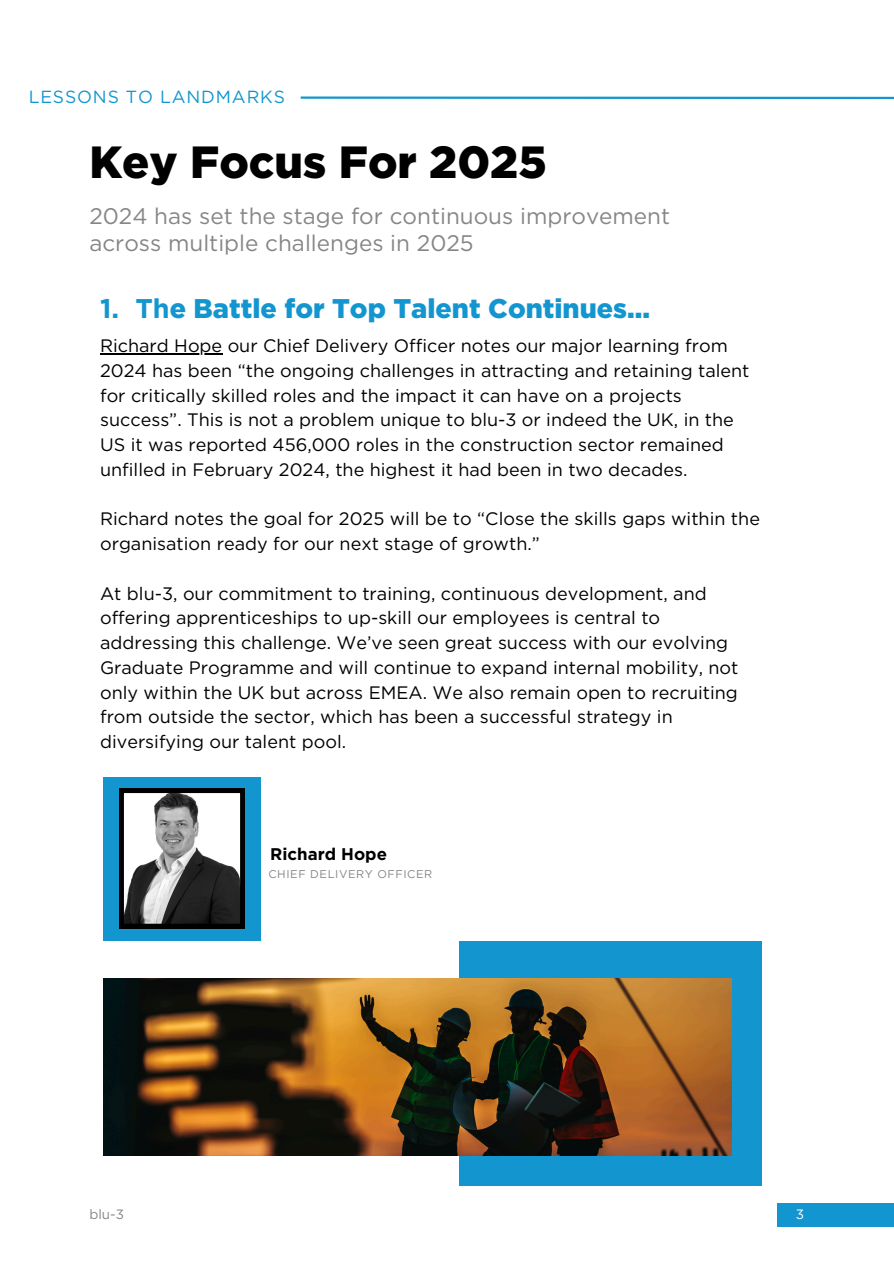
<style>
.page{position:relative;width:894px;height:1264px;background:#fff}
.page>*{position:absolute;margin:0;border:0;box-sizing:border-box;transform-origin:0 0}
.t1{font:900 45px "Gotham";color:#000}
.t2{font:900 27px "Gotham";color:#1396cf}
.t3{font:22.5px/27px "Gotham";color:#868686}
.t4{font:18px/24.8px "Gotham";color:#000}
.t5{font:17.55px "Gotham";letter-spacing:.05em;color:#1396cf}
.t6{font:700 16.8px "Gotham";color:#000}
.t7{font:13.5px "Gotham";color:#868686}
.t8{font:13.5px "Gotham";color:#fff}
.t9{font:11.25px "Gotham";letter-spacing:.05em;color:#868686}
.s1{font-weight:700}
</style>
<div class="page">
<hr style="left:300px;top:96px;width:593px;height:3px;background:#1396cf">
<div style="left:776px;top:1202px;width:117px;height:24px;background:#1396cf"></div>
<div style="left:459px;top:941px;width:302px;height:244px;background:#1396cf"></div>
<img style="left:103px;top:978px;width:628px;height:177px">
<hr style="left:100px;top:353px;width:122px;height:1px;background:#000">
<div style="left:103px;top:778px;width:158px;height:163px;background:#1396cf"></div>
<svg style="left:119px;top:788px;width:125px;height:140px;background:#848484"></svg>
<h6 class="t5" style="left:29px;top:86px;width:258px">LESSONS TO LANDMARKS</h6>
<h6 class="t1" style="left:89px;top:135px;width:459px">Key Focus For 2025</h6>
<h6 class="t3" style="left:89px;top:203px;width:582px">2024 has set the stage for continuous improvement across multiple challenges in 2025</h6>
<h3 class="t2" style="left:100px;top:292px;width:551px"><span class="s1">1. Th</span>e Battle for Top Talent Continues...</h3>
<h4 class="t4" style="left:100px;top:333px;width:650px">Richard Hope our Chief Delivery Officer notes our major learning from 2024 has been “the ongoing challenges in attracting and retaining talent for critically skilled roles and the impact it can have on a projects success”. This is not a problem unique to blu-3 or indeed the UK, in the US it was reported 456,000 roles in the construction sector remained unfilled in February 2024, the highest it had been in two decades.</h4>
<p class="t4" style="left:100px;top:506px;width:661px">Richard notes the goal for 2025 will be to “Close the skills gaps within the organisation ready for our next stage of growth.”</p>
<h1 class="t4" style="left:100px;top:580px;width:639px">At blu-3, our commitment to training, continuous development, and offering apprenticeships to up-skill our employees is central to addressing this challenge. We’ve seen great success with our evolving Graduate Programme and will continue to expand internal mobility, not only within the UK but across EMEA. We also remain open to recruiting from outside the sector, which has been a successful strategy in diversifying our talent pool.</h1>
<p class="t6" style="left:270px;top:843px;width:118px">Richard Hope</p>
<h5 class="t9" style="left:268px;top:867px;width:165px">CHIEF DELIVERY OFFICER</h5>
<p class="t7" style="left:89px;top:1206px;width:36px">blu-3</p>
<h2 class="t8" style="left:795px;top:1206px;width:10px">3</h2>
</div>
